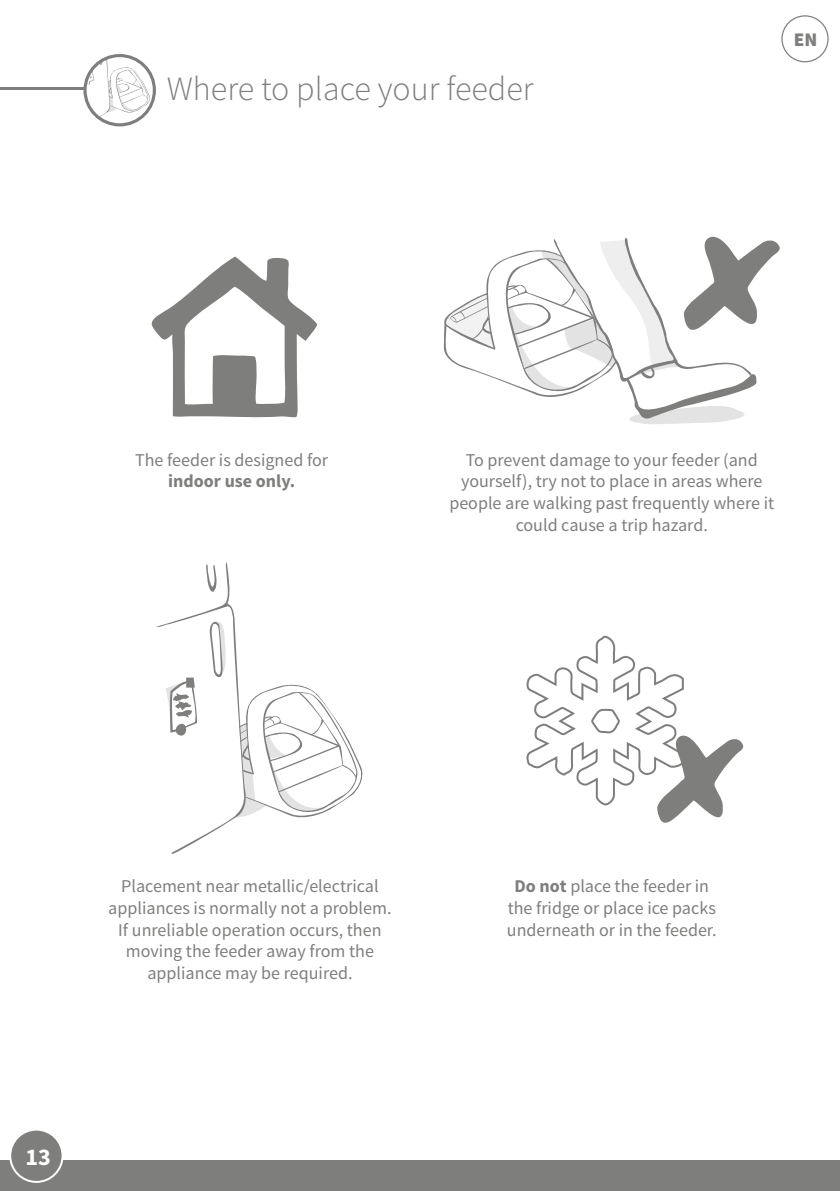
<style>
.page{position:relative;width:840px;height:1191px;background:#fff}
.page>*{position:absolute;margin:0;border:0;box-sizing:border-box;transform-origin:0 0}
.t1{font:300 34px "Source Sans Pro";color:#7e7e7d}
.t2{font:700 24px "Source Sans Pro";color:#fff}
.t3{font:900 19.2px "Source Sans Pro";color:#7e7e7d}
.t4{font:18px/21.6px "Source Sans Pro";color:#7e7e7d;text-align:center}
.t5{font:700 18px "Source Sans Pro";color:#7e7e7d}
.s1{font-weight:700}
</style>
<div class="page">
<div style="left:0;top:1159px;width:839px;height:32px;background:#7e7e7d"></div>
<div style="left:10px;top:1129px;width:52px;height:52px;background:#7e7e7d;border-radius:50%"></div>
<div style="left:9px;top:1128px;width:54px;height:54px;border:2px solid #fff;border-radius:50%"></div>
<div style="left:781px;top:15px;width:47px;height:47px;border:1px solid #7e7e7d;border-radius:50%"></div>
<svg style="left:156px;top:562px;width:207px;height:292px"></svg>
<svg style="left:443px;top:236px;width:337px;height:188px"></svg>
<svg style="left:44px;top:54px;width:107px;height:73px"></svg>
<hr style="left:0;top:88px;width:84px;height:2px;background:#7e7e7d">
<div style="left:83px;top:54px;width:73px;height:72px;border:3px solid #7e7e7d;border-radius:50%"></div>
<svg style="left:526px;top:635px;width:218px;height:188px"></svg>
<svg style="left:151px;top:256px;width:167px;height:162px"></svg>
<h1 class="t1" style="left:167px;top:68px;width:368px">Where to place your feeder</h1>
<p class="t3" style="left:793px;top:27px;width:25px">EN</p>
<p class="t4" style="left:135px;top:449px;width:194px">The feeder is designed for</p>
<p class="t5" style="left:168px;top:470px;width:128px">indoor use only.</p>
<p class="t4" style="left:449px;top:449px;width:326px">To prevent damage to your feeder (and yourself), try not to place in areas where people are walking past frequently where it could cause a trip hazard.</p>
<p class="t4" style="left:108px;top:875px;width:284px">Placement near metallic/electrical appliances is normally not a problem.<br>If unreliable operation occurs, then moving the feeder away from the appliance may be required.</p>
<p class="t4" style="left:506px;top:875px;width:211px"><span class="s1">Do not</span> place the feeder in the fridge or place ice packs underneath or in the feeder.</p>
<h2 class="t2" style="left:25px;top:1141px;width:27px">13</h2>
</div>
